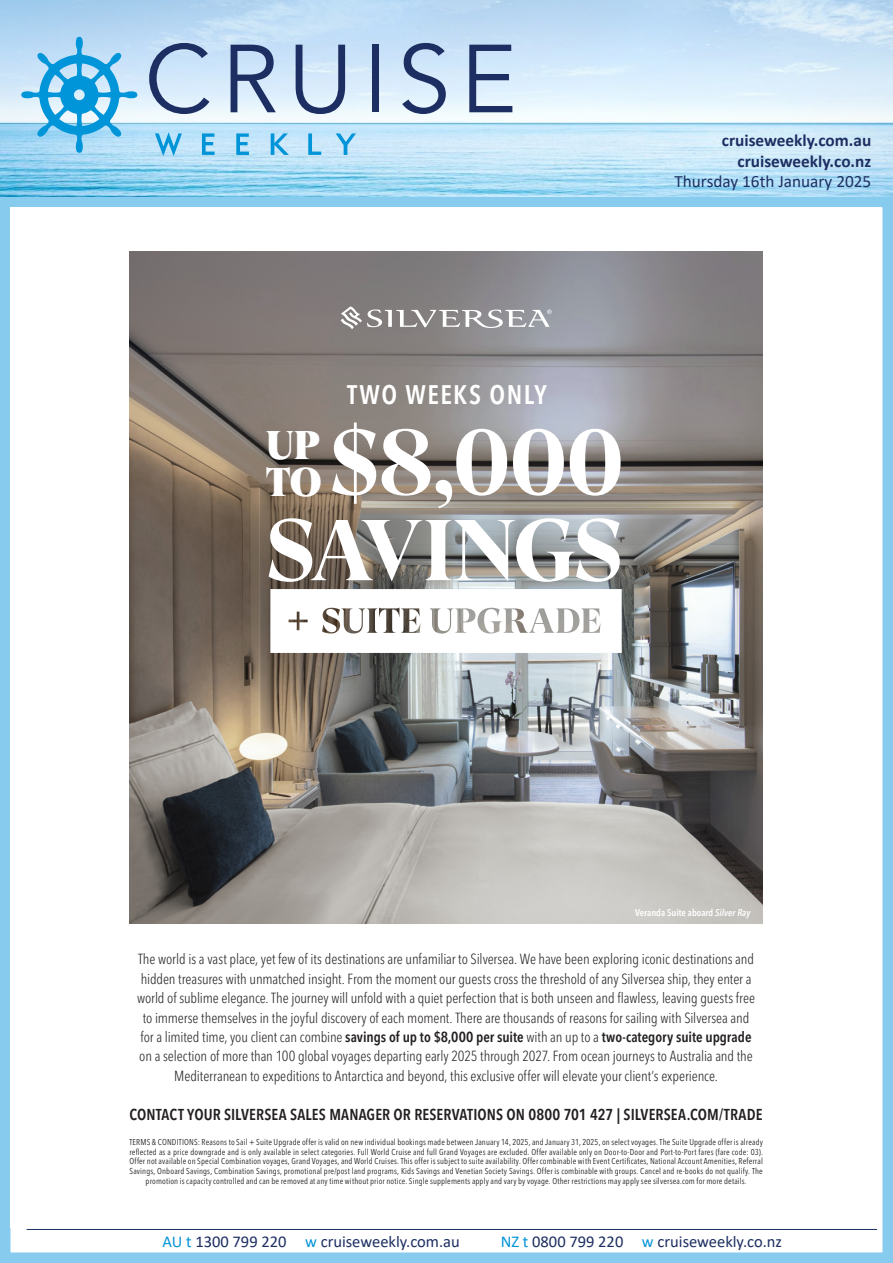
<style>
.page{position:relative;width:893px;height:1263px;background:#fff}
.page>*{position:absolute;margin:0;border:0;box-sizing:border-box;transform-origin:0 0}
.t1{font:700 95.7px "GT Super Display";color:#fff}
.t2{font:700 85.95px "GT Super Display";letter-spacing:-.03em;color:#fff}
.t3{font:39.9px/36.3px "GT Super Display Super";color:#fff}
.t4{font:600 condensed 26.7px "Avenir Next LT Pro";letter-spacing:.055em;color:#fff}
.t5{font:700 17.25px/20.7px "Calibri";color:#1d2f62;text-align:right}
.t6{font:17.25px "Calibri";color:#1d2f62}
.t7{font:16.5px "Calibri";color:#1d2f62}
.t8{font:600 condensed 15.6px "Avenir Next LT Pro";letter-spacing:.005em;color:#231f20}
.t9{font:300 condensed 14.55px/19.4px "Avenir Next LT Pro";letter-spacing:-.005em;color:#231f20;text-align:center}
.t10{font:600 condensed 9.75px "Avenir Next LT Pro";color:#fff}
.t11{font:condensed 8.4px/9.8px "Avenir Next LT Pro";letter-spacing:.02em;color:#231f20;text-align:center}
.s1{font-style:italic}
.s2{font-weight:600}
.s3{color:#0094d8}
</style>
<div class="page">
<div style="left:0;top:197px;width:893px;height:1066px;border:10px solid #87cbee"></div>
<div style="left:11px;top:207px;width:871px;height:1021px;background:#fff"></div>
<img style="left:129px;top:502px;width:634px;height:422px">
<svg style="left:129px;top:252px;width:634px;height:250px;background:#898381"></svg>
<svg style="left:340px;top:306px;width:212px;height:23px"></svg>
<svg style="left:270px;top:589px;width:352px;height:64px"></svg>
<img style="left:0;top:122px;width:893px;height:75px">
<img style="left:0;top:0;width:893px;height:122px">
<svg style="left:155px;top:133px;width:27px;height:23px"></svg>
<svg style="left:202px;top:133px;width:13px;height:22px"></svg>
<svg style="left:236px;top:133px;width:13px;height:22px"></svg>
<svg style="left:271px;top:133px;width:18px;height:22px"></svg>
<svg style="left:308px;top:133px;width:13px;height:22px"></svg>
<svg style="left:336px;top:133px;width:20px;height:22px"></svg>
<svg style="left:21px;top:37px;width:117px;height:116px;background:#86c9ed"></svg>
<svg style="left:149px;top:43px;width:60px;height:71px;background:#a8bcd6"></svg>
<svg style="left:231px;top:45px;width:45px;height:67px;background:#8a9dbc"></svg>
<svg style="left:296px;top:45px;width:49px;height:69px;background:#9db0cb"></svg>
<div style="left:372px;top:45px;width:7px;height:67px;background:#1d2f62"></div>
<svg style="left:402px;top:43px;width:44px;height:71px;background:#9aacc8"></svg>
<svg style="left:469px;top:45px;width:43px;height:67px;background:#91a4c1"></svg>
<hr style="left:27px;top:1229px;width:850px;height:1px;background:#1d2f62">
<h3 class="t5" style="left:722px;top:129px;width:151px">cruiseweekly.com.au cruiseweekly.co.nz</h3>
<h3 class="t6" style="left:674px;top:169px;width:198px">Thursday 16th January 2025</h3>
<h3 class="t3" style="left:266px;top:427px;width:57px">UP<br>TO</h3>
<h3 class="t4" style="left:347px;top:383px;width:201px">TWO WEEKS ONLY</h3>
<h1 class="t1" style="left:330px;top:421px;width:296px">$8,000</h1>
<h2 class="t2" style="left:266px;top:514px;width:357px">SAVINGS</h2>
<p class="t10" style="left:635px;top:908px;width:117px">Veranda Suite aboard <span class="s1">Silver Ray</span></p>
<p class="t9" style="left:137px;top:951px;width:620px">The world is a vast place, yet few of its destinations are unfamiliar to Silversea. We have been exploring iconic destinations and hidden treasures with unmatched insight. From the moment our guests cross the threshold of any Silversea ship, they enter a world of sublime elegance. The journey will unfold with a quiet perfection that is both unseen and flawless, leaving guests free to immerse themselves in the joyful discovery of each moment. There are thousands of reasons for sailing with Silversea and for a limited time, you client can combine <span class="s2">savings of up to $8,000 per suite</span> with an up to a <span class="s2">two-category suite upgrade </span>on a selection of more than 100 global voyages departing early 2025 through 2027. From ocean journeys to Australia and the Mediterranean to expeditions to Antarctica and beyond, this exclusive offer will elevate your client’s experience.</p>
<h3 class="t8" style="left:130px;top:1108px;width:634px">CONTACT YOUR SILVERSEA SALES MANAGER OR RESERVATIONS ON 0800 701 427 | SILVERSEA.COM/TRADE</h3>
<p class="t11" style="left:129px;top:1138px;width:635px">TERMS &amp; CONDITIONS: Reasons to Sail + Suite Upgrade offer is valid on new individual bookings made between January 14, 2025, and January 31, 2025, on select voyages. The Suite Upgrade offer is already reflected as a price downgrade and is only available in select categories. Full World Cruise and full Grand Voyages are excluded. Offer available only on Door-to-Door and Port-to-Port fares (fare code: 03).<br>Offer not available on Special Combination voyages, Grand Voyages, and World Cruises. This offer is subject to suite availability. Offer combinable with Event Certificates, National Account Amenities, Referral Savings, Onboard Savings, Combination Savings, promotional pre/post land programs, Kids Savings and Venetian Society Savings. Offer is combinable with groups. Cancel and re-books do not qualify. The promotion is capacity controlled and can be removed at any time without prior notice. Single supplements apply and vary by voyage. Other restrictions may apply see silversea.com for more details.</p>
<h3 class="t7" style="left:163px;top:1230px;width:299px"><span class="s3">AU t</span> 1300 799 220 <span class="s3">w</span> cruiseweekly.com.au</h3>
<h3 class="t7" style="left:501px;top:1230px;width:283px"><span class="s3">NZ t</span> 0800 799 220 <span class="s3">w</span> cruiseweekly.co.nz</h3>
</div>
